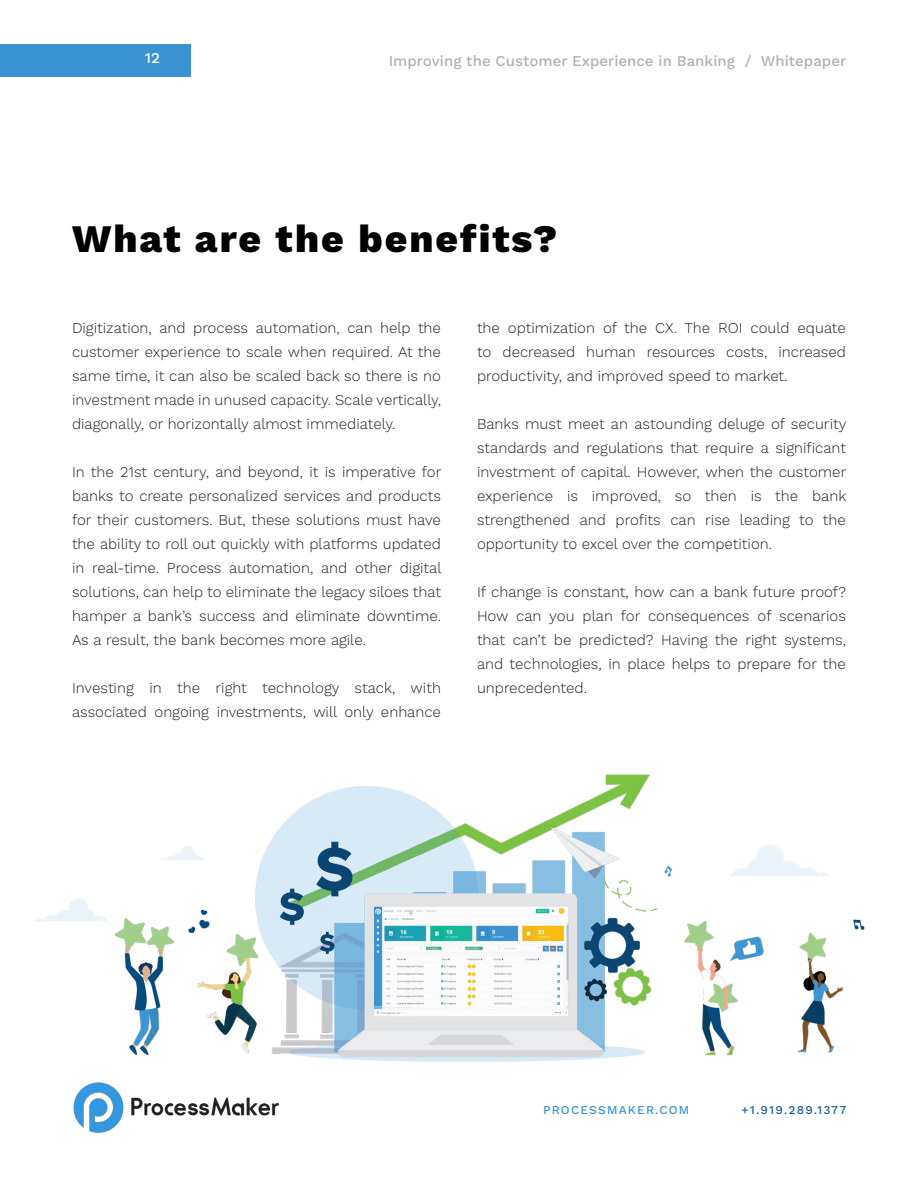
<style>
.page{position:relative;width:918px;height:1188px;background:#fff}
.page>*{position:absolute;margin:0;border:0;box-sizing:border-box;transform-origin:0 0}
.t1{font:800 39px "Work Sans";letter-spacing:.05em;color:#000}
.t2{font:300 15px/24px "Work Sans";color:#221f20;text-align:justify}
.t3{font:500 15px "Work Sans";color:#b0b1b7}
.t4{font:500 15px "Work Sans";color:#fff}
.t5{font:500 12px "Work Sans";letter-spacing:.1em;color:#3b94d1}
.t6{font:500 12px "Work Sans";letter-spacing:.1em;color:#1c609d}
</style>
<div class="page">
<div style="left:0;top:44px;width:191px;height:32px;background:#3b94d1"></div>
<img style="left:73px;top:1089px;width:207px;height:44px">
<img style="left:35px;top:774px;width:830px;height:315px">
<p class="t4" style="left:145px;top:49px;width:17px">12</p>
<p class="t3" style="left:389px;top:52px;width:459px">Improving the Customer Experience in Banking / Whitepaper</p>
<h1 class="t1" style="left:72px;top:217px;width:487px">What are the benefits?</h1>
<p class="t2" style="left:72px;top:317px;width:371px">Digitization, and process automation, can help the customer experience to scale when required. At the same time, it can also be scaled back so there is no investment made in unused capacity. Scale vertically, diagonally, or horizontally almost immediately.</p>
<p class="t2" style="left:72px;top:461px;width:371px">In the 21st century, and beyond, it is imperative for banks to create personalized services and products for their customers. But, these solutions must have the ability to roll out quickly with platforms updated in real-time. Process automation, and other digital solutions, can help to eliminate the legacy siloes that hamper a bank’s success and eliminate downtime.<br>As a result, the bank becomes more agile.</p>
<p class="t2" style="left:72px;top:677px;width:370px">Investing in the right technology stack, with associated ongoing investments, will only enhance</p>
<p class="t2" style="left:477px;top:317px;width:371px">the optimization of the CX. The ROI could equate to decreased human resources costs, increased productivity, and improved speed to market.</p>
<p class="t2" style="left:477px;top:413px;width:371px">Banks must meet an astounding deluge of security standards and regulations that require a significant investment of capital. However, when the customer experience is improved, so then is the bank strengthened and profits can rise leading to the opportunity to excel over the competition.</p>
<p class="t2" style="left:477px;top:581px;width:371px">If change is constant, how can a bank future proof?<br>How can you plan for consequences of scenarios that can’t be predicted? Having the right systems, and technologies, in place helps to prepare for the unprecedented.</p>
<p class="t5" style="left:543px;top:1103px;width:148px">PROCESSMAKER.COM</p>
<p class="t6" style="left:742px;top:1103px;width:106px">+1.919.289.1377</p>
</div>
